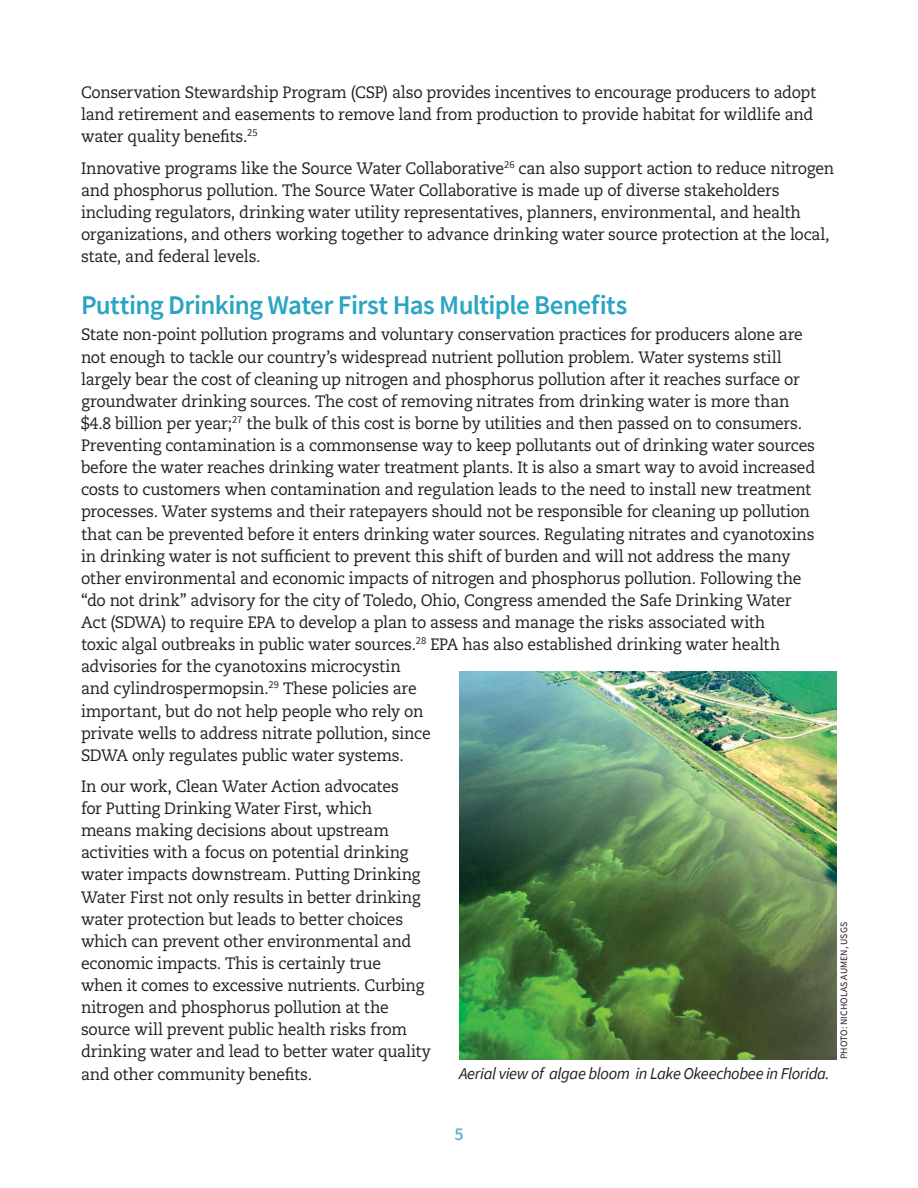
<style>
.page{position:relative;width:918px;height:1188px;background:#fff}
.page>*{position:absolute;margin:0;border:0;box-sizing:border-box;transform-origin:0 0}
.PDWF_Paper_subhead_1{font:600 27px "Source Sans Pro";letter-spacing:-.025em;color:#29a5c3}
.t1{font:600 18px "Source Sans Pro";color:#63b5cf}
.PDWF_Paper_Text{font:16.5px/22.2px "Caecilia LT Std";letter-spacing:-.015em;color:#231f20;scale:.95 1}
.t2{font:italic 16.5px "Source Sans Pro";letter-spacing:-.025em;color:#231f20}
.Photo_Credit{font:9.75px "Source Sans Pro";letter-spacing:.01em;color:#231f20}
</style>
<div class="page">
<img style="left:459px;top:671px;width:378px;height:389px">
<p class="PDWF_Paper_Text" style="left:81px;top:82px;width:775px">Conservation Stewardship Program (CSP) also provides incentives to encourage producers to adopt land retirement and easements to remove land from production to provide habitat for wildlife and water quality benefits.<sup>25</sup></p>
<p class="PDWF_Paper_Text" style="left:81px;top:157px;width:794px">Innovative programs like the Source Water Collaborative<sup>26</sup> can also support action to reduce nitrogen and phosphorus pollution. The Source Water Collaborative is made up of diverse stakeholders including regulators, drinking water utility representatives, planners, environmental, and health organizations, and others working together to advance drinking water source protection at the local, state, and federal levels.</p>
<p class="PDWF_Paper_subhead_1" style="left:81px;top:287px;width:548px">Putting Drinking Water First Has Multiple Benefits</p>
<p class="PDWF_Paper_Text" style="left:81px;top:324px;width:775px">State non-point pollution programs and voluntary conservation practices for producers alone are not enough to tackle our country’s widespread nutrient pollution problem. Water systems still largely bear the cost of cleaning up nitrogen and phosphorus pollution after it reaches surface or groundwater drinking sources. The cost of removing nitrates from drinking water is more than $4.8 billion per year;<sup>27</sup> the bulk of this cost is borne by utilities and then passed on to consumers.<br>Preventing contamination is a commonsense way to keep pollutants out of drinking water sources before the water reaches drinking water treatment plants. It is also a smart way to avoid increased costs to customers when contamination and regulation leads to the need to install new treatment processes. Water systems and their ratepayers should not be responsible for cleaning up pollution that can be prevented before it enters drinking water sources. Regulating nitrates and cyanotoxins in drinking water is not sufficient to prevent this shift of burden and will not address the many other environmental and economic impacts of nitrogen and phosphorus pollution. Following the “do not drink” advisory for the city of Toledo, Ohio, Congress amended the Safe Drinking Water Act (SDWA) to require EPA to develop a plan to assess and manage the risks associated with<br>toxic algal outbreaks in public water sources.<sup>28</sup> EPA has also established drinking water health advisories for the cyanotoxins microcystin<br>and cylindrospermopsin.<sup>29</sup> These policies are<br>important, but do not help people who rely on<br>private wells to address nitrate pollution, since<br>SDWA only regulates public water systems.</p>
<p class="PDWF_Paper_Text" style="left:81px;top:776px;width:370px">In our work, Clean Water Action advocates<br>for Putting Drinking Water First, which<br>means making decisions about upstream activities with a focus on potential drinking water impacts downstream. Putting Drinking Water First not only results in better drinking water protection but leads to better choices which can prevent other environmental and economic impacts. This is certainly true<br>when it comes to excessive nutrients. Curbing nitrogen and phosphorus pollution at the source will prevent public health risks from drinking water and lead to better water quality and other community benefits.</p>
<p class="Photo_Credit" style="left:838px;top:1059px;width:139px;rotate:-90deg">PHOTO: NICHOLAS AUMEN, USGS</p>
<p class="t2" style="left:459px;top:1063px;width:372px">Aerial view of algae bloom in Lake Okeechobee in Florida.</p>
<p class="t1" style="left:454px;top:1122px;width:11px">5</p>
</div>
